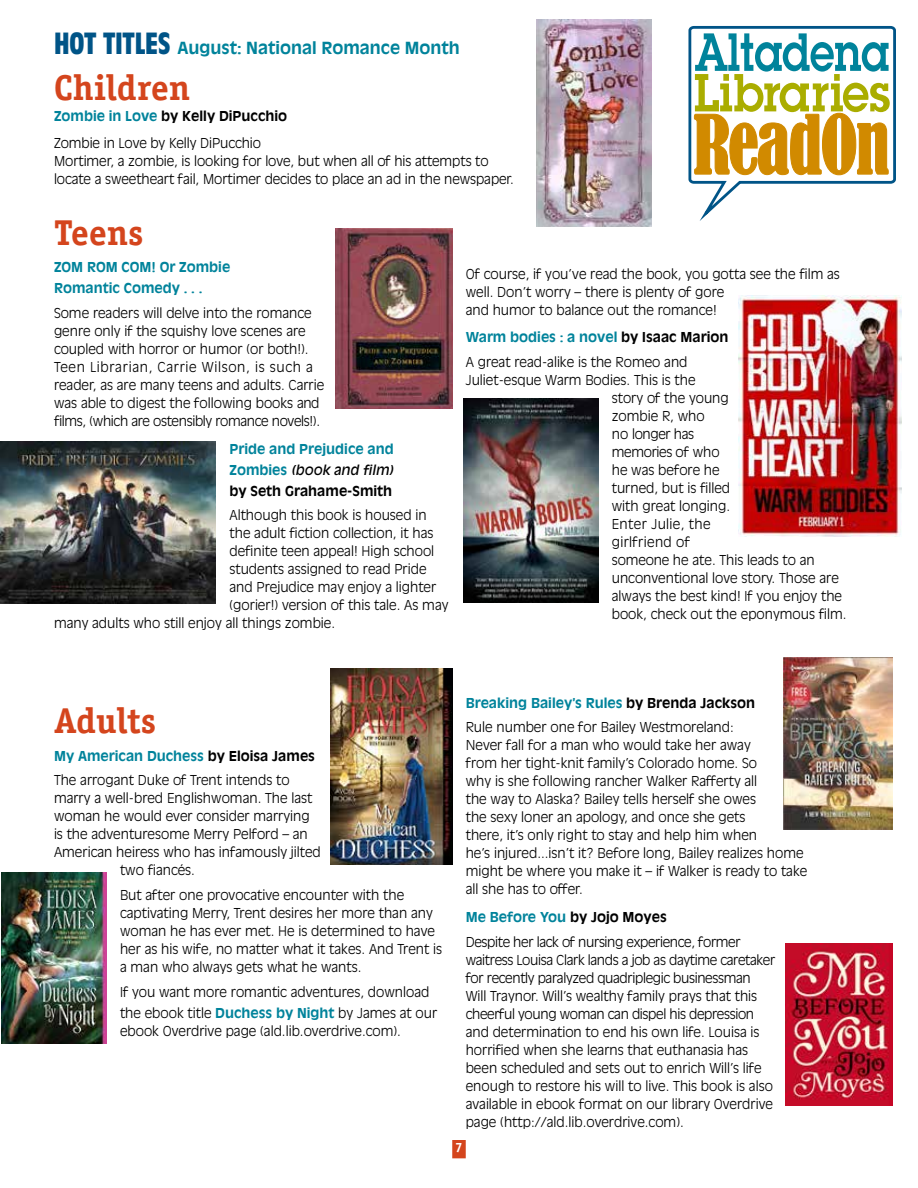
<style>
.page{position:relative;width:918px;height:1188px;background:#fff}
.page>*{position:absolute;margin:0;border:0;box-sizing:border-box;transform-origin:0 0}
.t1{font:700 36px "Officina Serif Std";color:#d4451d}
.t2{font:700 16.5px "Antique Olive";color:#00839b}
.t3{font:300 13.5px/18px "Antique Olive";color:#000}
.t4{font:700 13.5px/21px "Antique Olive";color:#00839b}
.t5{font:300 13.5px/24.8px "Antique Olive";letter-spacing:-.025em;color:#000}
.t6{font:700 13.5px "Officina Serif Std";color:#fff}
.s1{font-family:"Antique Olive Std";font-stretch:condensed;font-size:30px;color:#005487}
.s2{font-weight:700;color:#00839b}
.s3{font-weight:700}
.s4{font-weight:400;font-style:italic;color:#000}
.s5{color:#000}
</style>
<div class="page">
<div style="left:452px;top:1140px;width:14px;height:18px;background:#d4451d;border:2px solid #d4451d"></div>
<svg style="left:688px;top:26px;width:208px;height:195px"></svg>
<img style="left:0;top:442px;width:216px;height:162px">
<img style="left:335px;top:228px;width:117px;height:180px">
<img style="left:739px;top:296px;width:162px;height:240px">
<img style="left:463px;top:398px;width:135px;height:205px">
<img style="left:536px;top:19px;width:115px;height:207px">
<img style="left:331px;top:668px;width:121px;height:197px">
<img style="left:784px;top:658px;width:109px;height:171px">
<img style="left:1px;top:873px;width:106px;height:171px">
<img style="left:785px;top:944px;width:108px;height:161px">
<p class="t2" style="left:54px;top:37px;width:407px"><span class="s1">HOT TITLES</span> August: National Romance Month</p>
<h1 class="t1" style="left:54px;top:65px;width:138px">Children</h1>
<p class="t3" style="left:54px;top:102px;width:235px;line-height:27px"><span class="s2">Zombie in Love</span> <span class="s3">by Kelly DiPucchio<br></span>Zombie in Love by Kelly DiPucchio</p>
<p class="t3" style="left:54px;top:151px;width:462px">Mortimer, a zombie, is looking for love, but when all of his attempts to locate a sweetheart fail, Mortimer decides to place an ad in the newspaper.</p>
<h1 class="t1" style="left:54px;top:210px;width:91px">Teens</h1>
<p class="t4" style="left:54px;top:256px;width:178px">ZOM ROM COM! Or Zombie<br>Romantic Comedy . . .</p>
<p class="t3" style="left:54px;top:304px;width:272px">Some readers will delve into the romance genre only if the squishy love scenes are coupled with horror or humor (or both!).<br>Teen Librarian, Carrie Wilson, is such a reader, as are many teens and adults. Carrie was able to digest the following books and films, (which are ostensibly romance novels!).</p>
<p class="t4" style="left:230px;top:438px;width:166px;text-align:justify">Pride and Prejudice and Zombies <span class="s4">(book and film) </span><span class="s5">by Seth Grahame-Smith</span></p>
<p class="t3" style="left:230px;top:506px;width:199px">Although this book is housed in</p>
<p class="t3" style="left:230px;top:524px;width:205px">the adult fiction collection, it has</p>
<p class="t3" style="left:230px;top:542px;width:206px">definite teen appeal! High school</p>
<p class="t3" style="left:230px;top:560px;width:199px">students assigned to read Pride</p>
<p class="t3" style="left:230px;top:578px;width:208px">and Prejudice may enjoy a lighter</p>
<p class="t3" style="left:230px;top:596px;width:221px">(gorier!) version of this tale. As may</p>
<p class="t3" style="left:54px;top:614px;width:283px">many adults who still enjoy all things zombie.</p>
<p class="t3" style="left:466px;top:264px;width:376px">Of course, if you’ve read the book, you gotta see the film as well. Don’t worry – there is plenty of gore<br>and humor to balance out the romance!</p>
<p class="t3" style="left:466px;top:325px;width:264px;line-height:24.8px"><span class="s2">Warm bodies : a novel</span> <span class="s3">by Isaac Marion<br></span>A great read-alike is the Romeo and</p>
<p class="t3" style="left:612px;top:371px;width:236px;text-indent:-146px">Juliet-esque Warm Bodies. This is the<br>story of the young<br>zombie R, who<br>no longer has<br>memories of who<br>he was before he<br>turned, but is filled<br>with great longing.<br>Enter Julie, the<br>girlfriend of<br>someone he ate. This leads to an unconventional love story. Those are always the best kind! If you enjoy the book, check out the eponymous film.</p>
<h1 class="t1" style="left:54px;top:698px;width:104px">Adults</h1>
<p class="t3" style="left:54px;top:743px;width:263px;line-height:24.8px"><span class="s2">My American Duchess</span> <span class="s3">by Eloisa James<br></span>The arrogant Duke of Trent intends to</p>
<p class="t3" style="left:54px;top:789px;width:260px">marry a well-bred Englishwoman. The last</p>
<p class="t3" style="left:54px;top:807px;width:257px">woman he would ever consider marrying</p>
<p class="t3" style="left:54px;top:825px;width:255px">is the adventuresome Merry Pelford – an</p>
<p class="t3" style="left:54px;top:843px;width:268px">American heiress who has infamously jilted</p>
<p class="t3" style="left:120px;top:861px;width:77px">two fiancés.</p>
<p class="t3" style="left:120px;top:886px;width:324px">But after one provocative encounter with the captivating Merry, Trent desires her more than any woman he has ever met. He is determined to have her as his wife, no matter what it takes. And Trent is a man who always gets what he wants.</p>
<p class="t3" style="left:120px;top:981px;width:319px;line-height:21px">If you want more romantic adventures, download the ebook title <span class="s2">Duchess by Night</span> by James at our</p>
<p class="t3" style="left:120px;top:1021px;width:283px">ebook Overdrive page (ald.lib.overdrive.com).</p>
<p class="t3" style="left:466px;top:690px;width:291px;line-height:24.8px"><span class="s2">Breaking Bailey’s Rules</span> <span class="s3">by Brenda Jackson<br></span>Rule number one for Bailey Westmoreland:</p>
<p class="t3" style="left:466px;top:736px;width:343px">Never fall for a man who would take her away<br>from her tight-knit family’s Colorado home. So<br>why is she following rancher Walker Rafferty all<br>the way to Alaska? Bailey tells herself she owes<br>the sexy loner an apology, and once she gets<br>there, it’s only right to stay and help him when<br>he’s injured...isn’t it? Before long, Bailey realizes home might be where you make it – if Walker is ready to take all she has to offer.</p>
<p class="t5" style="left:466px;top:904px;width:276px"><span class="s2">Me Before You</span> <span class="s3">by Jojo Moyes<br></span>Despite her lack of nursing experience, former</p>
<p class="t3" style="left:466px;top:950px;width:311px">waitress Louisa Clark lands a job as daytime caretaker for recently paralyzed quadriplegic businessman<br>Will Traynor. Will’s wealthy family prays that this cheerful young woman can dispel his depression and determination to end his own life. Louisa is horrified when she learns that euthanasia has been scheduled and sets out to enrich Will’s life enough to restore his will to live. This book is also available in ebook format on our library Overdrive page (http://ald.lib.overdrive.com).</p>
<p class="t6" style="left:455px;top:1139px;width:9px">7</p>
</div>
